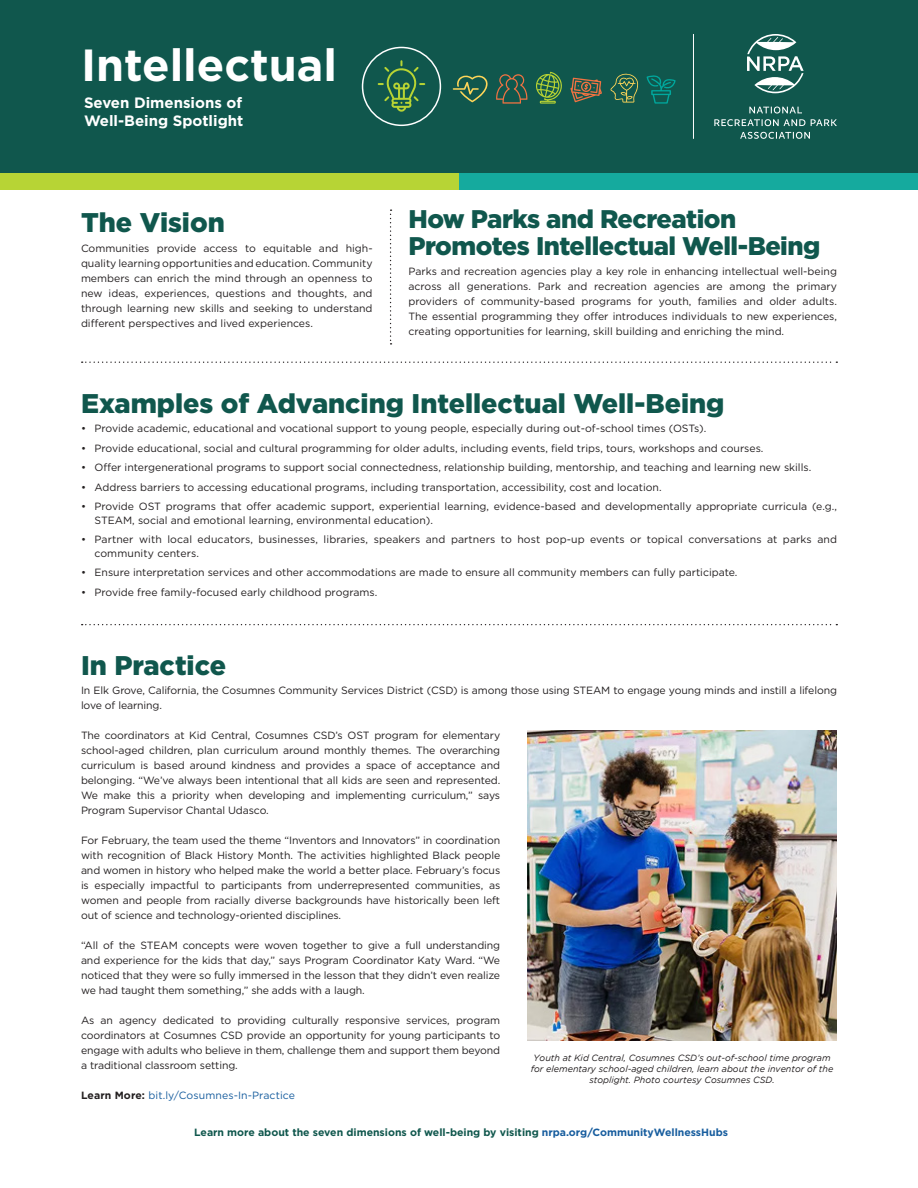
<style>
.page{position:relative;width:918px;height:1188px;background:#fff}
.page>*{position:absolute;margin:0;border:0;box-sizing:border-box;transform-origin:0 0}
.t1{font:700 45px "Gotham";color:#fff}
.t2{font:900 27px "Gotham";color:#10574d}
.t3{font:900 25.5px/27px "Gotham";letter-spacing:-.02em;color:#10574d}
.t4{font:700 15px/18px "Gotham";color:#fff}
.t5{font:10.5px/15px "Gotham";color:#231f20;text-align:justify}
.t6{font:700 10.5px "Gotham";color:#10574d}
.t7{font:10.5px "Gotham";letter-spacing:.01em;color:#175d9e}
.t8{font:italic 9px/10.8px "Gotham";color:#231f20;text-align:center}
.s1{font-weight:700;color:#231f20}
.s2{color:#175d9e}
</style>
<div class="page">
<div style="left:459px;top:173px;width:459px;height:17px;background:#15aa9e"></div>
<div style="left:0;top:173px;width:459px;height:17px;background:#b7d435"></div>
<div style="left:0;top:0;width:918px;height:173px;background:#10574d"></div>
<hr style="left:693px;top:34px;width:1px;height:105px;background:#fff">
<svg style="left:747px;top:34px;width:57px;height:59px"></svg>
<svg style="left:740px;top:132px;width:70px;height:7px"></svg>
<svg style="left:714px;top:107px;width:123px;height:19px"></svg>
<svg style="left:570px;top:78px;width:32px;height:24px"></svg>
<svg style="left:610px;top:73px;width:28px;height:30px"></svg>
<svg style="left:647px;top:75px;width:29px;height:29px"></svg>
<svg style="left:378px;top:60px;width:47px;height:52px"></svg>
<svg style="left:453px;top:75px;width:35px;height:27px"></svg>
<svg style="left:496px;top:74px;width:31px;height:30px"></svg>
<svg style="left:390px;top:210px;width:2px;height:135px"></svg>
<svg style="left:82px;top:362px;width:755px;height:1px"></svg>
<svg style="left:82px;top:624px;width:755px;height:1px"></svg>
<div style="left:362px;top:47px;width:79px;height:79px;border:2px solid #fff;border-radius:50%"></div>
<img style="left:527px;top:731px;width:310px;height:310px">
<svg style="left:536px;top:72px;width:26px;height:32px"></svg>
<p class="t1" style="left:81px;top:35px;width:258px">Intellectual</p>
<p class="t4" style="left:84px;top:93px;width:161px">Seven Dimensions of<br>Well-Being Spotlight</p>
<p class="t2" style="left:81px;top:207px;width:145px">The Vision</p>
<p class="t5" style="left:81px;top:240px;width:293px">Communities provide access to equitable and high&shy;quality learning opportunities and education. Community members can enrich the mind through an openness to new ideas, experiences, questions and thoughts, and through learning new skills and seeking to understand different perspectives and lived experiences.</p>
<p class="t3" style="left:409px;top:205px;width:413px">How Parks and Recreation<br>Promotes Intellectual Well-Being</p>
<p class="t5" style="left:409px;top:263px;width:430px">Parks and recreation agencies play a key role in enhancing intellectual well-being across all generations. Park and recreation agencies are among the primary providers of community-based programs for youth, families and older adults.<br>The essential programming they offer introduces individuals to new experiences, creating opportunities for learning, skill building and enriching the mind.</p>
<p class="t2" style="left:81px;top:387px;width:645px">Examples of Advancing Intellectual Well-Being</p>
<p class="t5" style="left:81px;top:421px;width:627px">• Provide academic, educational and vocational support to young people, especially during out-of-school times (OSTs).</p>
<p class="t5" style="left:81px;top:440px;width:684px">• Provide educational, social and cultural programming for older adults, including events, field trips, tours, workshops and courses.</p>
<p class="t5" style="left:81px;top:460px;width:732px">• Offer intergenerational programs to support social connectedness, relationship building, mentorship, and teaching and learning new skills.</p>
<p class="t5" style="left:81px;top:479px;width:582px">• Address barriers to accessing educational programs, including transportation, accessibility, cost and location.</p>
<p class="t5" style="left:94px;top:499px;width:744px;line-height:13.5px;text-indent:-14px">• Provide OST programs that offer academic support, experiential learning, evidence-based and developmentally appropriate curricula (e.g.,<br>STEAM, social and emotional learning, environmental education).</p>
<p class="t5" style="left:94px;top:532px;width:744px;line-height:13.5px;text-indent:-14px">• Partner with local educators, businesses, libraries, speakers and partners to host pop-up events or topical conversations at parks and community centers.</p>
<p class="t5" style="left:81px;top:565px;width:658px">• Ensure interpretation services and other accommodations are made to ensure all community members can fully participate.</p>
<p class="t5" style="left:81px;top:584px;width:298px">• Provide free family-focused early childhood programs.</p>
<p class="t2" style="left:81px;top:650px;width:147px">In Practice</p>
<p class="t5" style="left:81px;top:683px;width:758px">In Elk Grove, California, the Cosumnes Community Services District (CSD) is among those using STEAM to engage young minds and instill a lifelong love of learning.</p>
<p class="t5" style="left:81px;top:728px;width:421px">The coordinators at Kid Central, Cosumnes CSD’s OST program for elementary school-aged children, plan curriculum around monthly themes. The overarching curriculum is based around kindness and provides a space of acceptance and belonging. “We’ve always been intentional that all kids are seen and represented.<br>We make this a priority when developing and implementing curriculum,” says Program Supervisor Chantal Udasco.</p>
<p class="t5" style="left:81px;top:833px;width:421px">For February, the team used the theme “Inventors and Innovators” in coordination with recognition of Black History Month. The activities highlighted Black people and women in history who helped make the world a better place. February’s focus is especially impactful to participants from underrepresented communities, as women and people from racially diverse backgrounds have historically been left out of science and technology-oriented disciplines.</p>
<p class="t5" style="left:81px;top:938px;width:421px">“All of the STEAM concepts were woven together to give a full understanding and experience for the kids that day,” says Program Coordinator Katy Ward. “We noticed that they were so fully immersed in the lesson that they didn’t even realize we had taught them something,” she adds with a laugh.</p>
<p class="t5" style="left:81px;top:1013px;width:421px">As an agency dedicated to providing culturally responsive services, program coordinators at Cosumnes CSD provide an opportunity for young participants to engage with adults who believe in them, challenge them and support them beyond a traditional classroom setting.</p>
<p class="t7" style="left:81px;top:1089px;width:216px"><span class="s1">Learn More:</span> bit.ly/Cosumnes-In-Practice</p>
<p class="t8" style="left:531px;top:1053px;width:304px">Youth at Kid Central, Cosumnes CSD’s out-of-school time program for elementary school-aged children, learn about the inventor of the stoplight. Photo courtesy Cosumnes CSD.</p>
<p class="t6" style="left:194px;top:1125px;width:535px">Learn more about the seven dimensions of well-being by visiting <span class="s2">nrpa.org/CommunityWellnessHubs</span></p>
</div>
